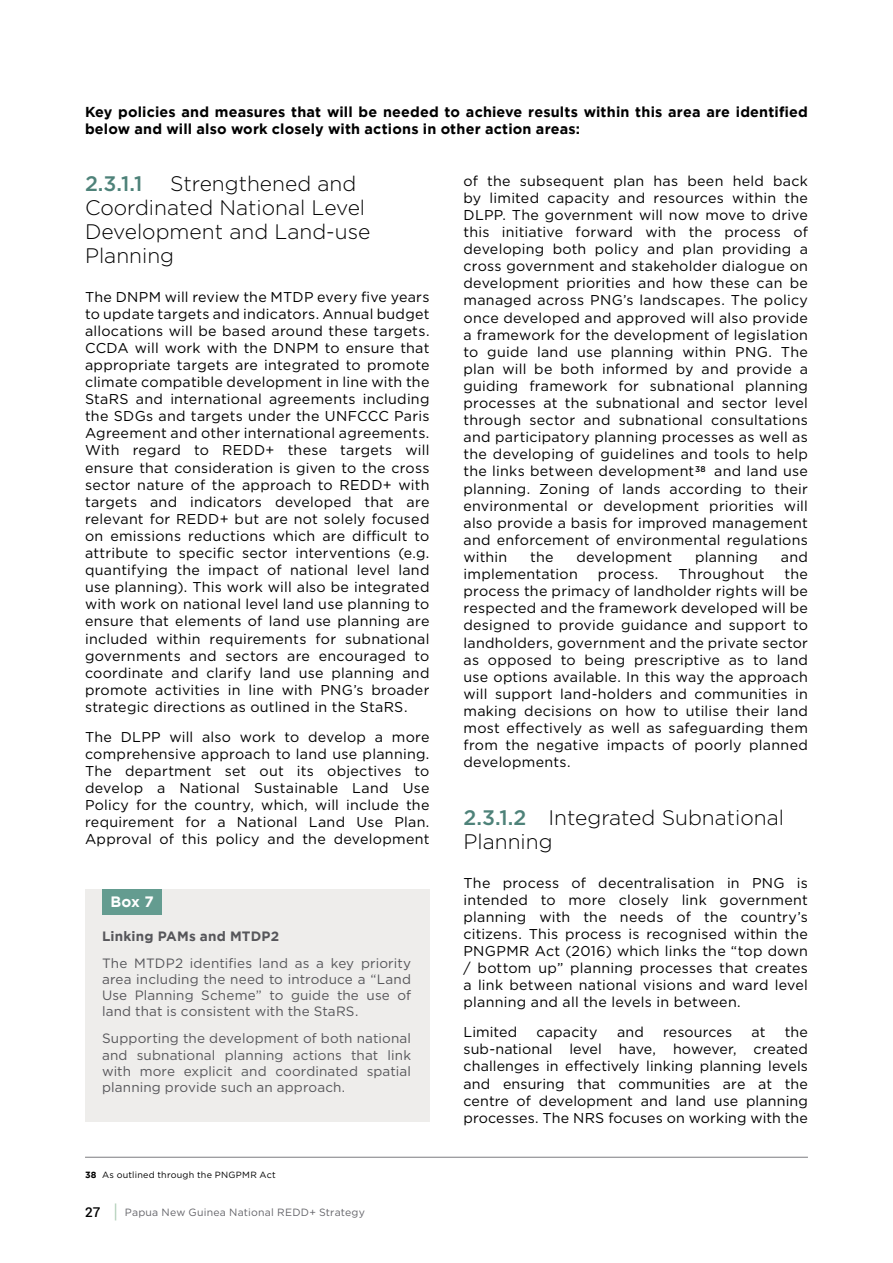
<style>
.page{position:relative;width:893px;height:1263px;background:#fff}
.page>*{position:absolute;margin:0;border:0;box-sizing:border-box;transform-origin:0 0}
.t1{font:300 21px/24px "Gotham";color:#000}
.t2{font:500 21px "Gotham";color:#4e8279}
.t3{font:700 15px "Gotham";color:#fff}
.t4{font:700 14.4px/17.2px "Gotham";letter-spacing:.01em;color:#000}
.t5{font:14.25px/17.1px "Gotham";letter-spacing:.015em;color:#000;text-align:justify}
.t6{font:13.5px/16.2px "Gotham";letter-spacing:.01em;color:#56565a;text-align:justify}
.t7{font:700 13.5px "Gotham";letter-spacing:.015em;color:#56565a}
.t8{font:500 13.5px "Roboto";color:#000}
.t9{font:10.5px "Gotham";letter-spacing:.02em;color:#65656a}
.t10{font:9px "Gotham";letter-spacing:.03em;color:#000}
.s1{font-weight:700}
.s2{font-weight:500;color:#4e8279}
</style>
<div class="page">
<svg style="left:115px;top:1203px;width:1px;height:17px"></svg>
<div style="left:85px;top:889px;width:344px;height:232px;background:#eeedeb"></div>
<div style="left:102px;top:889px;width:60px;height:25px;background:#649c90"></div>
<hr style="left:85px;top:1157px;width:723px;height:1px;background:#8a8a8d">
<p class="t4" style="left:85px;top:103px;width:724px">Key policies and measures that will be needed to achieve results within this area are identified below and will also work closely with actions in other action areas:</p>
<h1 class="t1" style="left:85px;top:171px;width:287px;text-indent:85px">Strengthened and<br>Coordinated National Level<br>Development and Land-use<br>Planning</h1>
<p class="t5" style="left:85px;top:288px;width:346px">The DNPM will review the MTDP every five years to update targets and indicators. Annual budget allocations will be based around these targets.<br>CCDA will work with the DNPM to ensure that appropriate targets are integrated to promote climate compatible development in line with the StaRS and international agreements including the SDGs and targets under the UNFCCC Paris Agreement and other international agreements.<br>With regard to REDD+ these targets will ensure that consideration is given to the cross sector nature of the approach to REDD+ with targets and indicators developed that are relevant for REDD+ but are not solely focused on emissions reductions which are difficult to attribute to specific sector interventions (e.g. quantifying the impact of national level land use planning). This work will also be integrated with work on national level land use planning to ensure that elements of land use planning are included within requirements for subnational governments and sectors are encouraged to coordinate and clarify land use planning and promote activities in line with PNG’s broader strategic directions as outlined in the StaRS.</p>
<p class="t5" style="left:85px;top:728px;width:346px">The DLPP will also work to develop a more comprehensive approach to land use planning.<br>The department set out its objectives to develop a National Sustainable Land Use Policy for the country, which, will include the requirement for a National Land Use Plan.<br>Approval of this policy and the development</p>
<h1 class="t2" style="left:85px;top:170px;width:59px">2.3.1.1</h1>
<p class="t3" style="left:111px;top:893px;width:45px">Box 7</p>
<p class="t7" style="left:102px;top:928px;width:179px">Linking PAMs and MTDP2</p>
<p class="t6" style="left:102px;top:954px;width:311px">The MTDP2 identifies land as a key priority area including the need to introduce a “Land Use Planning Scheme” to guide the use of land that is consistent with the StaRS.</p>
<p class="t6" style="left:102px;top:1030px;width:310px">Supporting the development of both national and subnational planning actions that link with more explicit and coordinated spatial planning provide such an approach.</p>
<p class="t10" style="left:85px;top:1169px;width:192px"><span class="s1">38</span> As outlined through the PNGPMR Act</p>
<p class="t8" style="left:85px;top:1202px;width:17px">27</p>
<p class="t9" style="left:125px;top:1205px;width:242px">Papua New Guinea National REDD+ Strategy</p>
<p class="t5" style="left:463px;top:172px;width:346px">of the subsequent plan has been held back by limited capacity and resources within the DLPP. The government will now move to drive this initiative forward with the process of developing both policy and plan providing a cross government and stakeholder dialogue on development priorities and how these can be managed across PNG’s landscapes. The policy once developed and approved will also provide a framework for the development of legislation to guide land use planning within PNG. The plan will be both informed by and provide a guiding framework for subnational planning processes at the subnational and sector level through sector and subnational consultations and participatory planning processes as well as the developing of guidelines and tools to help the links between development<sup>38</sup> and land use planning. Zoning of lands according to their environmental or development priorities will also provide a basis for improved management and enforcement of environmental regulations within</p>
<p class="t5" style="left:530px;top:548px;width:25px">the</p>
<p class="t5" style="left:576px;top:548px;width:97px">development</p>
<p class="t5" style="left:695px;top:548px;width:64px">planning</p>
<p class="t5" style="left:781px;top:548px;width:29px">and</p>
<p class="t5" style="left:463px;top:565px;width:116px">implementation</p>
<p class="t5" style="left:598px;top:565px;width:62px">process.</p>
<p class="t5" style="left:678px;top:565px;width:88px">Throughout</p>
<p class="t5" style="left:463px;top:565px;width:346px;text-indent:321px">the process the primacy of landholder rights will be respected and the framework developed will be designed to provide guidance and support to landholders, government and the private sector as opposed to being prescriptive as to land use options available. In this way the approach will support land-holders and communities in making decisions on how to utilise their land most effectively as well as safeguarding them from the negative impacts of poorly planned developments.</p>
<h1 class="t1" style="left:463px;top:805px;width:322px"><span class="s2">2.3.1.2</span> Integrated Subnational<br>Planning</h1>
<p class="t5" style="left:463px;top:874px;width:346px">The process of decentralisation in PNG is intended to more closely link government planning with the needs of the country’s citizens. This process is recognised within the PNGPMR Act (2016) which links the “top down / bottom up” planning processes that creates a link between national visions and ward level planning and all the levels in between.</p>
<p class="t5" style="left:463px;top:1023px;width:55px">Limited</p>
<p class="t5" style="left:536px;top:1023px;width:63px">capacity</p>
<p class="t5" style="left:617px;top:1023px;width:28px">and</p>
<p class="t5" style="left:663px;top:1023px;width:71px">resources</p>
<p class="t5" style="left:751px;top:1023px;width:16px">at</p>
<p class="t5" style="left:463px;top:1023px;width:346px;text-indent:321px">the sub-national level have, however, created challenges in effectively linking planning levels and ensuring that communities are at the centre of development and land use planning processes. The NRS focuses on working with the</p>
</div>
